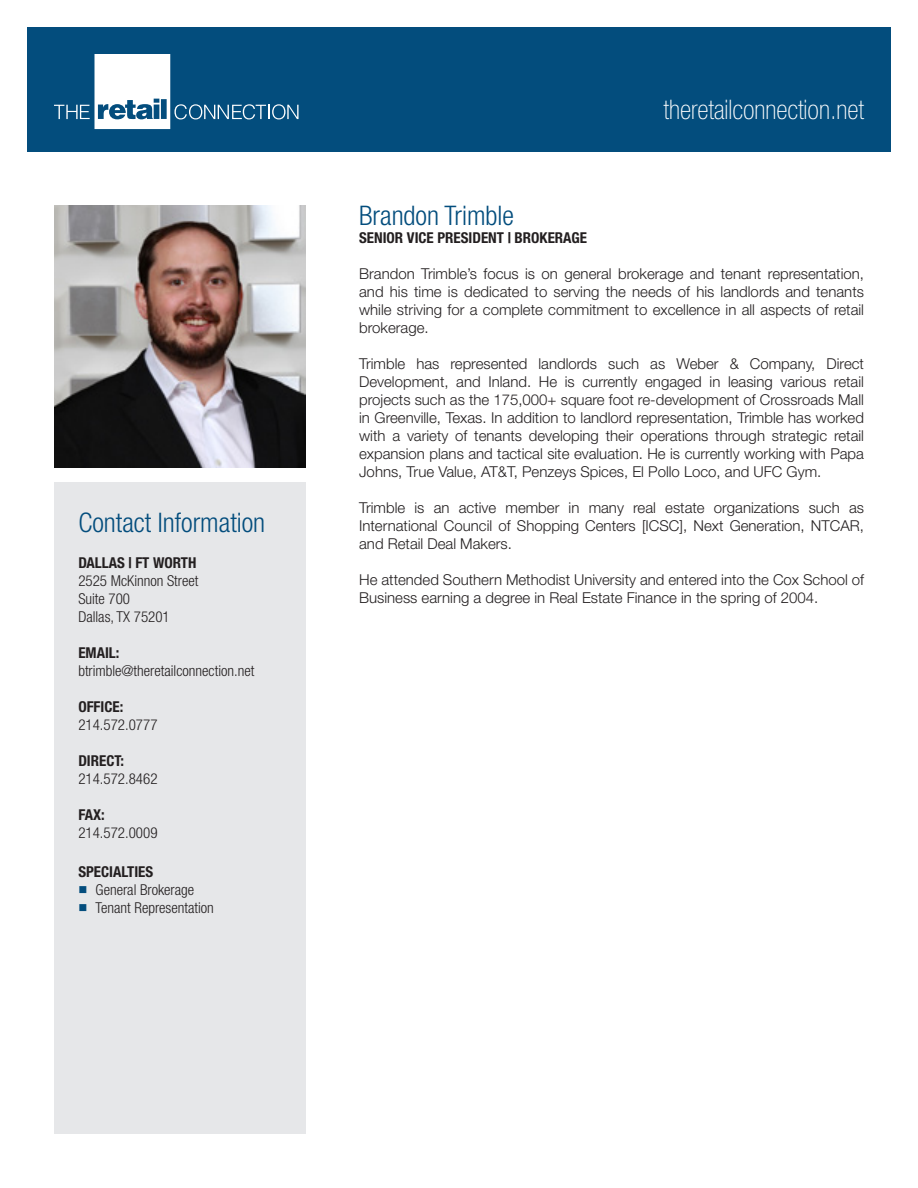
<style>
.page{position:relative;width:918px;height:1188px;background:#fff}
.page>*{position:absolute;margin:0;border:0;box-sizing:border-box;transform-origin:0 0}
.t1{font:300 condensed 27px "Helvetica Neue LT Std";color:#034d7d}
.flyer_fonts{font:100 condensed 27px "Helvetica Neue LT Std";color:#fff}
.t2{font:300 15px/18px "Helvetica Neue LT Std";color:#231f20;text-align:justify}
.t3{font:300 condensed 15px "Helvetica Neue LT Std";color:#231f20}
.t4{font:700 condensed 15px "Helvetica Neue LT Std";color:#231f20}
.s1{color:#034d7d}
</style>
<div class="page">
<div style="left:54px;top:483px;width:251px;height:651px;background:#e6e7e9"></div>
<img style="left:54px;top:205px;width:251px;height:263px">
<div style="left:27px;top:27px;width:864px;height:125px;background:#034d7d"></div>
<svg style="left:54px;top:54px;width:245px;height:75px"></svg>
<p class="t1" style="left:78px;top:507px;width:188px">Contact Information</p>
<p class="t4" style="left:78px;top:553px;width:120px">DALLAS | FT WORTH</p>
<p class="t3" style="left:78px;top:572px;width:122px">2525 McKinnon Street</p>
<p class="t3" style="left:78px;top:590px;width:53px">Suite 700</p>
<p class="t3" style="left:78px;top:608px;width:93px">Dallas, TX 75201</p>
<p class="t4" style="left:78px;top:643px;width:43px">EMAIL:</p>
<p class="t3" style="left:78px;top:662px;width:178px">btrimble@theretailconnection.net</p>
<p class="t4" style="left:78px;top:697px;width:46px">OFFICE:</p>
<p class="t3" style="left:78px;top:716px;width:81px">214.572.0777</p>
<p class="t4" style="left:78px;top:751px;width:47px">DIRECT:</p>
<p class="t3" style="left:78px;top:770px;width:81px">214.572.8462</p>
<p class="t4" style="left:78px;top:805px;width:28px">FAX:</p>
<p class="t3" style="left:78px;top:824px;width:81px">214.572.0009</p>
<p class="t4" style="left:78px;top:863px;width:76px">SPECIALTIES</p>
<p class="t3" style="left:78px;top:882px;width:117px"><span class="s1">■</span> General Brokerage</p>
<p class="t3" style="left:78px;top:900px;width:137px"><span class="s1">■</span> Tenant Representation</p>
<p class="flyer_fonts" style="left:664px;top:94px;width:202px">theretailconnection.net</p>
<p class="t1" style="left:359px;top:200px;width:156px">Brandon Trimble</p>
<p class="t4" style="left:359px;top:228px;width:229px">SENIOR VICE PRESIDENT | BROKERAGE</p>
<p class="t2" style="left:359px;top:264px;width:506px">Brandon Trimble’s focus is on general brokerage and tenant representation, and his time is dedicated to serving the needs of his landlords and tenants while striving for a complete commitment to excellence in all aspects of retail brokerage.</p>
<p class="t2" style="left:359px;top:354px;width:506px">Trimble has represented landlords such as Weber &amp; Company, Direct Development, and Inland. He is currently engaged in leasing various retail projects such as the 175,000+ square foot re-development of Crossroads Mall in Greenville, Texas. In addition to landlord representation, Trimble has worked with a variety of tenants developing their operations through strategic retail expansion plans and tactical site evaluation. He is currently working with Papa Johns, True Value, AT&amp;T, Penzeys Spices, El Pollo Loco, and UFC Gym.</p>
<p class="t2" style="left:359px;top:498px;width:506px">Trimble is an active member in many real estate organizations such as International Council of Shopping Centers [ICSC], Next Generation, NTCAR, and Retail Deal Makers.</p>
<p class="t2" style="left:359px;top:570px;width:506px">He attended Southern Methodist University and entered into the Cox School of<br>Business earning a degree in Real Estate Finance in the spring of 2004.</p>
</div>
